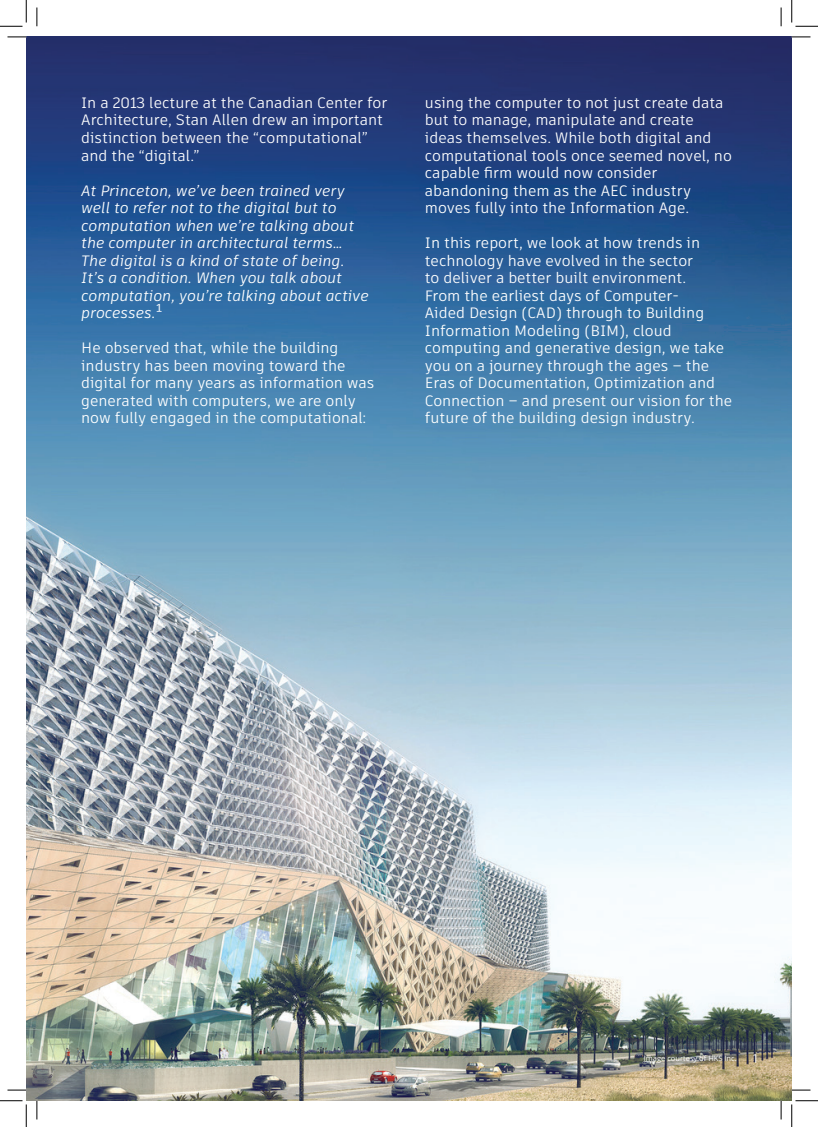
<style>
.page{position:relative;width:818px;height:1127px;background:#fff}
.page>*{position:absolute;margin:0;border:0;box-sizing:border-box;transform-origin:0 0}
.Body{font:15px/17.5px "Artifakt Element";color:#fff}
.Body-2{font:italic 15px/17.5px "Artifakt Element";color:#fff}
.t1{font:12.5px "Gotham HTF";color:#fff}
.t2{font:7.5px "Open Sans";color:#fff}
.s1{font-style:normal}
</style>
<div class="page">
<img style="left:26px;top:37px;width:766px;height:1063px">
<svg style="left:8px;top:36px;width:18px;height:2px"></svg>
<svg style="left:792px;top:36px;width:18px;height:2px"></svg>
<svg style="left:8px;top:1089px;width:18px;height:1px"></svg>
<svg style="left:792px;top:1089px;width:18px;height:1px"></svg>
<svg style="left:36px;top:8px;width:2px;height:18px"></svg>
<svg style="left:36px;top:1100px;width:2px;height:19px"></svg>
<svg style="left:780px;top:8px;width:2px;height:18px"></svg>
<svg style="left:780px;top:1100px;width:2px;height:19px"></svg>
<svg style="left:0;top:0;width:27px;height:27px"></svg>
<svg style="left:0;top:1100px;width:27px;height:26px"></svg>
<svg style="left:791px;top:0;width:27px;height:27px"></svg>
<svg style="left:791px;top:1100px;width:27px;height:26px"></svg>
<p class="Body" style="left:81px;top:94px;width:308px">In a 2013 lecture at the Canadian Center for<br>Architecture, Stan Allen drew an important</p>
<p class="Body" style="left:81px;top:129px;width:288px">distinction between the “computational” and the “digital.”</p>
<p class="Body-2" style="left:81px;top:181px;width:289px">At Princeton, we’ve been trained very well to refer not to the digital but to computation when we’re talking about the computer in architectural terms… The digital is a kind of state of being.<br>It’s a condition. When you talk about computation, you’re talking about active processes.<span class="s1">¹</span></p>
<p class="Body" style="left:81px;top:339px;width:295px">He observed that, while the building industry has been moving toward the digital for many years as information was generated with computers, we are only now fully engaged in the computational:</p>
<p class="Body" style="left:425px;top:94px;width:308px">using the computer to not just create data but to manage, manipulate and create ideas themselves. While both digital and computational tools once seemed novel, no capable firm would now consider</p>
<p class="Body" style="left:425px;top:181px;width:268px">abandoning them as the AEC industry moves fully into the Information Age.</p>
<p class="Body" style="left:425px;top:234px;width:309px">In this report, we look at how trends in technology have evolved in the sector<br>to deliver a better built environment.<br>From the earliest days of Computer-<br>Aided Design (CAD) through to Building Information Modeling (BIM), cloud computing and generative design, we take you on a journey through the ages – the Eras of Documentation, Optimization and Connection – and present our vision for the future of the building design industry.</p>
<p class="t2" style="left:644px;top:1052px;width:94px">Image courtesy of HKS Inc.</p>
<p class="t1" style="left:753px;top:1051px;width:6px">1</p>
</div>
